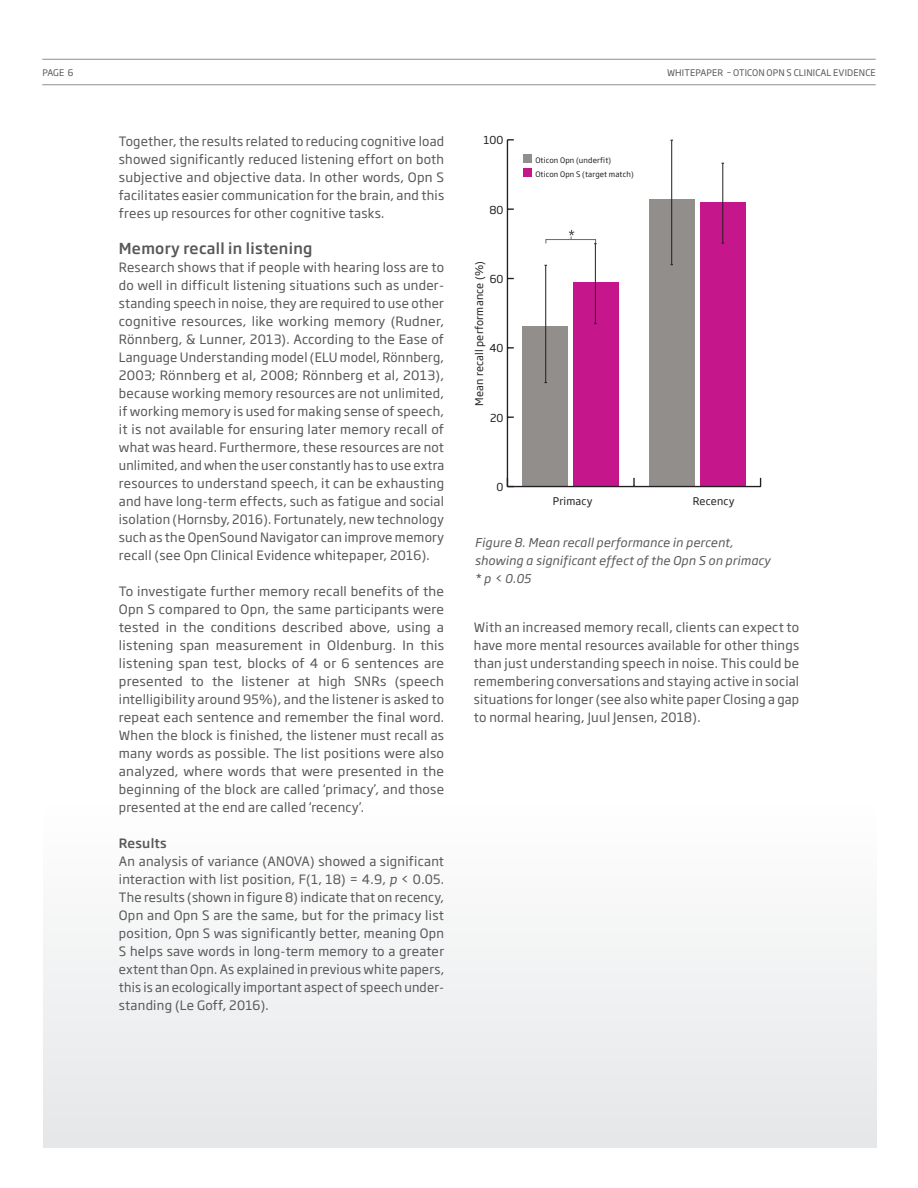
<style>
.page{position:relative;width:918px;height:1188px;background:#fff}
.page>*{position:absolute;margin:0;border:0;box-sizing:border-box;transform-origin:0 0}
.t1{font:500 15px "Soho Gothic Pro";letter-spacing:.02em;color:#57585a}
.t2{font:12.75px/18px "Soho Gothic Pro";letter-spacing:.02em;color:#57585a;text-align:justify}
.t3{font:500 12.75px "Soho Gothic Pro";letter-spacing:.02em;color:#57585a}
.t4{font:italic 12px/18px "Soho Gothic Pro";letter-spacing:.02em;color:#57585a}
.t5{font:10.8px "Soho Gothic Pro";color:#231f20}
.t6{font:10.5px "Soho Gothic Pro";letter-spacing:.02em;color:#231f20}
.t7{font:9px "Soho Gothic Pro";letter-spacing:.015em;color:#57585a}
.t8{font:7.5px/14px "Soho Gothic Pro";letter-spacing:.02em;color:#231f20}
.s1{font-style:italic}
</style>
<div class="page">
<div style="left:43px;top:804px;width:834px;height:344px;background:#f2f2f3"></div>
<hr style="left:42px;top:84px;width:834px;height:1px;background:#928e8b">
<hr style="left:42px;top:59px;width:834px;height:1px;background:#928e8b">
<div style="left:524px;top:154px;width:8px;height:9px;background:#928e8b"></div>
<div style="left:524px;top:168px;width:8px;height:9px;background:#c5168c"></div>
<div style="left:523px;top:326px;width:45px;height:161px;background:#928e8b"></div>
<div style="left:573px;top:282px;width:46px;height:205px;background:#c5168c"></div>
<div style="left:649px;top:199px;width:46px;height:288px;background:#928e8b"></div>
<div style="left:700px;top:202px;width:45px;height:285px;background:#c5168c"></div>
<hr style="left:507px;top:486px;width:254px;height:1px;background:#231f20">
<svg style="left:633px;top:478px;width:2px;height:8px"></svg>
<hr style="left:507px;top:140px;width:1px;height:347px;background:#231f20">
<svg style="left:508px;top:478px;width:6px;height:8px"></svg>
<svg style="left:508px;top:347px;width:6px;height:2px"></svg>
<svg style="left:508px;top:208px;width:6px;height:2px"></svg>
<div style="left:546px;top:239px;width:50px;height:5px;border:1px solid #6b6766"></div>
<svg style="left:569px;top:230px;width:5px;height:9px"></svg>
<hr style="left:545px;top:265px;width:1px;height:118px;background:#231f20">
<hr style="left:595px;top:244px;width:1px;height:80px;background:#231f20">
<hr style="left:671px;top:140px;width:1px;height:125px;background:#231f20">
<hr style="left:723px;top:163px;width:1px;height:80px;background:#231f20">
<p class="t7" style="left:42px;top:66px;width:33px">PAGE 6</p>
<p class="t7" style="left:667px;top:66px;width:210px">WHITEPAPER – OTICON OPN S CLINICAL EVIDENCE</p>
<p class="t2" style="left:119px;top:132px;width:327px">Together, the results related to reducing cognitive load showed significantly reduced listening effort on both subjective and objective data. In other words, Opn S facilitates easier communication for the brain, and this frees up resources for other cognitive tasks.</p>
<p class="t1" style="left:119px;top:237px;width:195px">Memory recall in listening</p>
<p class="t2" style="left:119px;top:258px;width:327px">Research shows that if people with hearing loss are to do well in difficult listening situations such as under&shy;standing speech in noise, they are required to use other cognitive resources, like working memory (Rudner, Rönnberg, &amp; Lunner, 2013). According to the Ease of Language Understanding model (ELU model, Rönnberg, 2003; Rönnberg et al, 2008; Rönnberg et al, 2013), because working memory resources are not unlimited, if working memory is used for making sense of speech, it is not available for ensuring later memory recall of what was heard. Furthermore, these resources are not unlimited, and when the user constantly has to use extra resources to understand speech, it can be exhausting and have long-term effects, such as fatigue and social isolation (Hornsby, 2016). Fortunately, new technology such as the OpenSound Navigator can improve memory recall (see Opn Clinical Evidence whitepaper, 2016).</p>
<p class="t2" style="left:119px;top:582px;width:327px">To investigate further memory recall benefits of the Opn S compared to Opn, the same participants were tested in the conditions described above, using a listening span measurement in Oldenburg. In this listening span test, blocks of 4 or 6 sentences are presented to the listener at high SNRs (speech intelligibility around 95%), and the listener is asked to repeat each sentence and remember the final word.<br>When the block is finished, the listener must recall as many words as possible. The list positions were also analyzed, where words that were presented in the beginning of the block are called ‘primacy’, and those presented at the end are called ‘recency’.</p>
<p class="t3" style="left:119px;top:834px;width:49px">Results</p>
<p class="t2" style="left:119px;top:852px;width:327px">An analysis of variance (ANOVA) showed a significant interaction with list position, F(1, 18) = 4.9, <span class="s1">p</span> &lt; 0.05.<br>The results (shown in figure 8) indicate that on recency, Opn and Opn S are the same, but for the primacy list position, Opn S was significantly better, meaning Opn S helps save words in long-term memory to a greater extent than Opn. As explained in previous white papers, this is an ecologically important aspect of speech under&shy;standing (Le Goff, 2016).</p>
<p class="t5" style="left:484px;top:132px;width:21px">100</p>
<p class="t5" style="left:489px;top:201px;width:16px">80</p>
<p class="t6" style="left:471px;top:406px;width:146px;rotate:-90deg">Mean recall performance (%)</p>
<p class="t5" style="left:490px;top:271px;width:15px">60</p>
<p class="t5" style="left:489px;top:340px;width:16px">40</p>
<p class="t5" style="left:490px;top:409px;width:15px">20</p>
<p class="t5" style="left:497px;top:479px;width:8px">0</p>
<p class="t8" style="left:535px;top:153px;width:100px">Oticon Opn (underfit)<br>Oticon Opn S (target match)</p>
<p class="t6" style="left:553px;top:493px;width:41px">Primacy</p>
<p class="t6" style="left:693px;top:493px;width:43px">Recency</p>
<p class="t4" style="left:475px;top:533px;width:297px">Figure 8. Mean recall performance in percent, showing a significant effect of the Opn S on primacy * p &lt; 0.05</p>
<p class="t2" style="left:474px;top:618px;width:327px">With an increased memory recall, clients can expect to have more mental resources available for other things than just understanding speech in noise. This could be remembering conversations and staying active in social situations for longer (see also white paper Closing a gap to normal hearing, Juul Jensen, 2018).</p>
</div>
